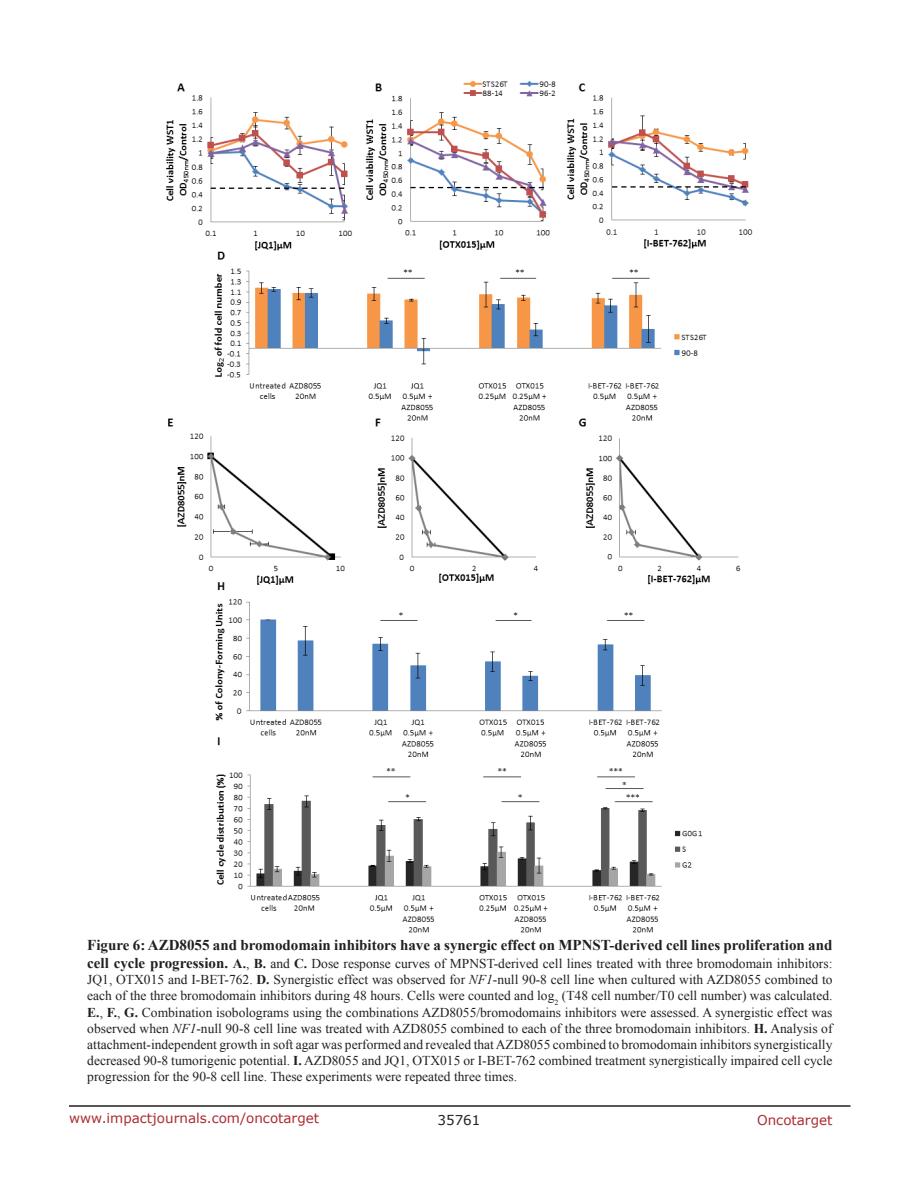
<style>
.page{position:relative;width:918px;height:1188px;background:#fff}
.page>*{position:absolute;margin:0;border:0;box-sizing:border-box;transform-origin:0 0}
.FigureText{font:700 15px "Times New Roman";color:#221f22}
.FigureText-2{font:13.5px/16.2px "Times New Roman";color:#221f22;text-align:justify}
.t1{font:13.5px "Verdana";color:#ac2b31}
.t2{font:13.5px "Verdana";color:#221f22}
.s1{font-weight:700;font-size:15px}
.s2{font-weight:700}
.s3{font-style:italic}
</style>
<div class="page">
<hr style="left:69px;top:1105px;width:781px;height:2px;background:#231f20">
<img style="left:166px;top:80px;width:587px;height:852px">
<p class="FigureText" style="left:87px;top:935px;width:747px">Figure 6: AZD8055 and bromodomain inhibitors have a synergic effect on MPNST-derived cell lines proliferation and</p>
<p class="FigureText-2" style="left:87px;top:955px;width:747px"><span class="s1">cell cycle progression.</span> <span class="s2">A.</span>, <span class="s2">B.</span> and <span class="s2">C.</span> Dose response curves of MPNST-derived cell lines treated with three bromodomain inhibitors:<br>JQ1, OTX015 and I-BET-762. <span class="s2">D.</span> Synergistic effect was observed for <span class="s3">NF1</span>-null 90-8 cell line when cultured with AZD8055 combined to each of the three bromodomain inhibitors during 48 hours. Cells were counted and log<sub>2</sub> (T48 cell number/T0 cell number) was calculated.<br><span class="s2">E.</span>, <span class="s2">F.</span>, <span class="s2">G.</span> Combination isobolograms using the combinations AZD8055/bromodomains inhibitors were assessed. A synergistic effect was observed when <span class="s3">NF1</span>-null 90-8 cell line was treated with AZD8055 combined to each of the three bromodomain inhibitors. <span class="s2">H.</span> Analysis of attachment-independent growth in soft agar was performed and revealed that AZD8055 combined to bromodomain inhibitors synergistically decreased 90-8 tumorigenic potential. <span class="s2">I.</span> AZD8055 and JQ1, OTX015 or I-BET-762 combined treatment synergistically impaired cell cycle progression for the 90-8 cell line. These experiments were repeated three times.</p>
<p class="t1" style="left:69px;top:1109px;width:252px">www.impactjournals.com/oncotarget</p>
<p class="t2" style="left:438px;top:1111px;width:44px">35761</p>
<p class="t1" style="left:757px;top:1111px;width:77px">Oncotarget</p>
</div>
